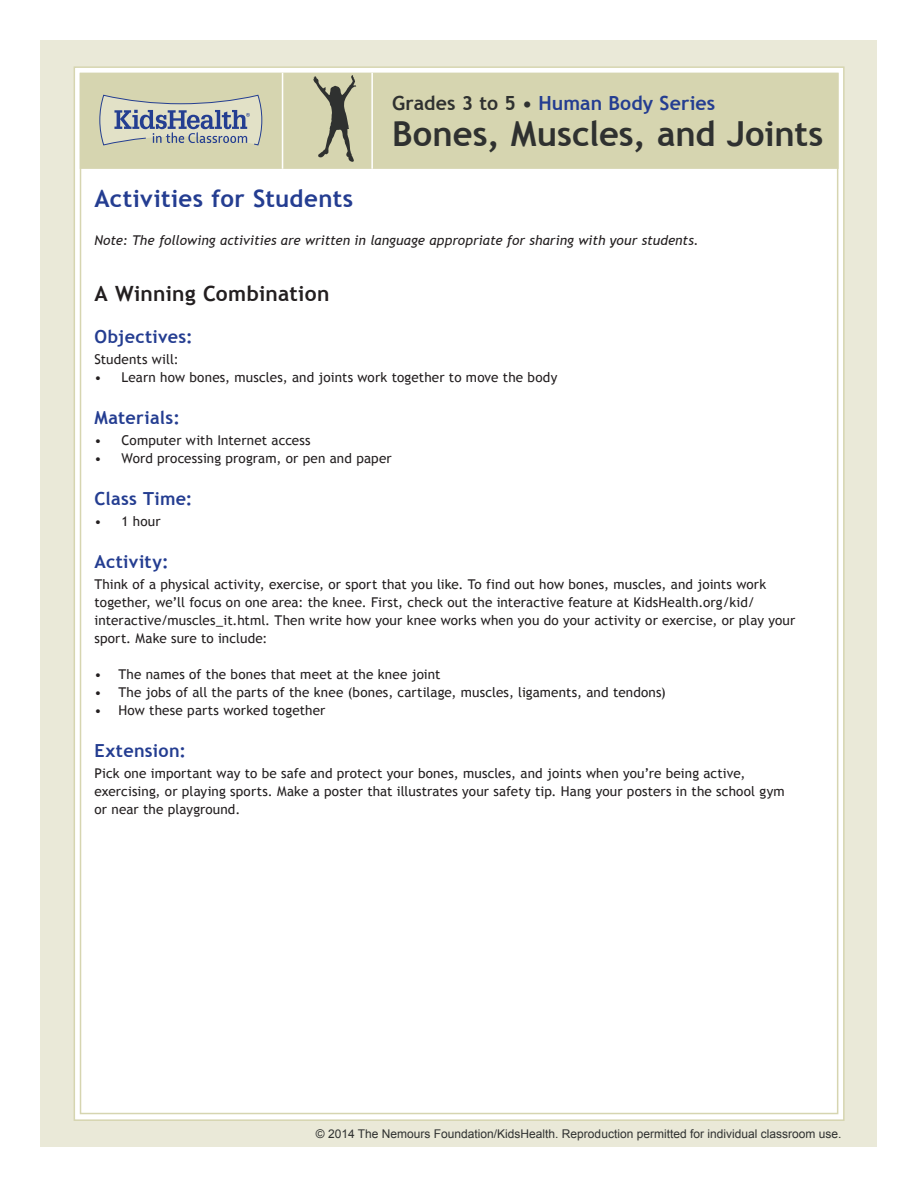
<style>
.page{position:relative;width:918px;height:1188px;background:#fff}
.page>*{position:absolute;margin:0;border:0;box-sizing:border-box;transform-origin:0 0}
.Lesson_Header{font:700 34.5px "Trebuchet MS";color:#2f3130}
.t1{font:700 24px "Trebuchet MS";letter-spacing:.015em;color:#243d91}
.t2{font:700 21px "Trebuchet MS";letter-spacing:.015em;color:#231f20}
.Lesson_Header-2{font:700 19.5px "Trebuchet MS";letter-spacing:.005em;color:#243d91}
.t3{font:700 18px "Trebuchet MS";letter-spacing:.02em;color:#243d91}
.t4{font:13.5px/18px "Trebuchet MS";letter-spacing:.01em;color:#231f20}
.Note{font:italic 13.5px "Trebuchet MS";letter-spacing:.005em;color:#231f20}
.t5{font:12px "Arial";color:#2f3130}
.s1{color:#2f3130}
</style>
<div class="page">
<div style="left:40px;top:40px;width:838px;height:1108px;background:#eae9d8"></div>
<div style="left:74px;top:67px;width:770px;height:1053px;background:#fff"></div>
<div style="left:81px;top:74px;width:757px;height:94px;background:#d6d5b0"></div>
<div style="left:80px;top:73px;width:759px;height:96px;border:2px solid #d6d5b0"></div>
<svg style="left:99px;top:94px;width:164px;height:52px"></svg>
<hr style="left:371px;top:73px;width:2px;height:96px;background:#fff">
<hr style="left:282px;top:73px;width:1px;height:96px;background:#fff">
<svg style="left:313px;top:75px;width:44px;height:87px"></svg>
<p class="Lesson_Header-2" style="left:392px;top:91px;width:325px"><span class="s1">Grades 3 to 5 •</span> Human Body Series</p>
<p class="Lesson_Header" style="left:392px;top:112px;width:433px">Bones, Muscles, and Joints</p>
<p class="t1" style="left:94px;top:183px;width:260px">Activities for Students</p>
<p class="Note" style="left:94px;top:232px;width:606px">Note: The following activities are written in language appropriate for sharing with your students.</p>
<p class="t2" style="left:94px;top:281px;width:237px">A Winning Combination</p>
<p class="t3" style="left:94px;top:326px;width:100px">Objectives:</p>
<p class="t4" style="left:94px;top:351px;width:86px">Students will:</p>
<p class="t4" style="left:94px;top:369px;width:464px">• Learn how bones, muscles, and joints work together to move the body</p>
<p class="t3" style="left:94px;top:407px;width:87px">Materials:</p>
<p class="t4" style="left:94px;top:432px;width:218px">• Computer with Internet access</p>
<p class="t4" style="left:94px;top:450px;width:299px">• Word processing program, or pen and paper</p>
<p class="t3" style="left:94px;top:488px;width:100px">Class Time:</p>
<p class="t4" style="left:94px;top:513px;width:68px">• 1 hour</p>
<p class="t3" style="left:94px;top:551px;width:76px">Activity:</p>
<p class="t4" style="left:94px;top:576px;width:702px">Think of a physical activity, exercise, or sport that you like. To find out how bones, muscles, and joints work together, we’ll focus on one area: the knee. First, check out the interactive feature at KidsHealth.org/kid/ interactive/muscles_it.html. Then write how your knee works when you do your activity or exercise, or play your sport. Make sure to include:</p>
<p class="t4" style="left:94px;top:666px;width:348px">• The names of the bones that meet at the knee joint</p>
<p class="t4" style="left:94px;top:684px;width:573px">• The jobs of all the parts of the knee (bones, cartilage, muscles, ligaments, and tendons)</p>
<p class="t4" style="left:94px;top:702px;width:233px">• How these parts worked together</p>
<p class="t3" style="left:94px;top:740px;width:93px">Extension:</p>
<p class="t4" style="left:94px;top:765px;width:692px">Pick one important way to be safe and protect your bones, muscles, and joints when you’re being active, exercising, or playing sports. Make a poster that illustrates your safety tip. Hang your posters in the school gym or near the playground.</p>
<p class="t5" style="left:316px;top:1126px;width:527px">© 2014 The Nemours Foundation/KidsHealth. Reproduction permitted for individual classroom use.</p>
</div>
